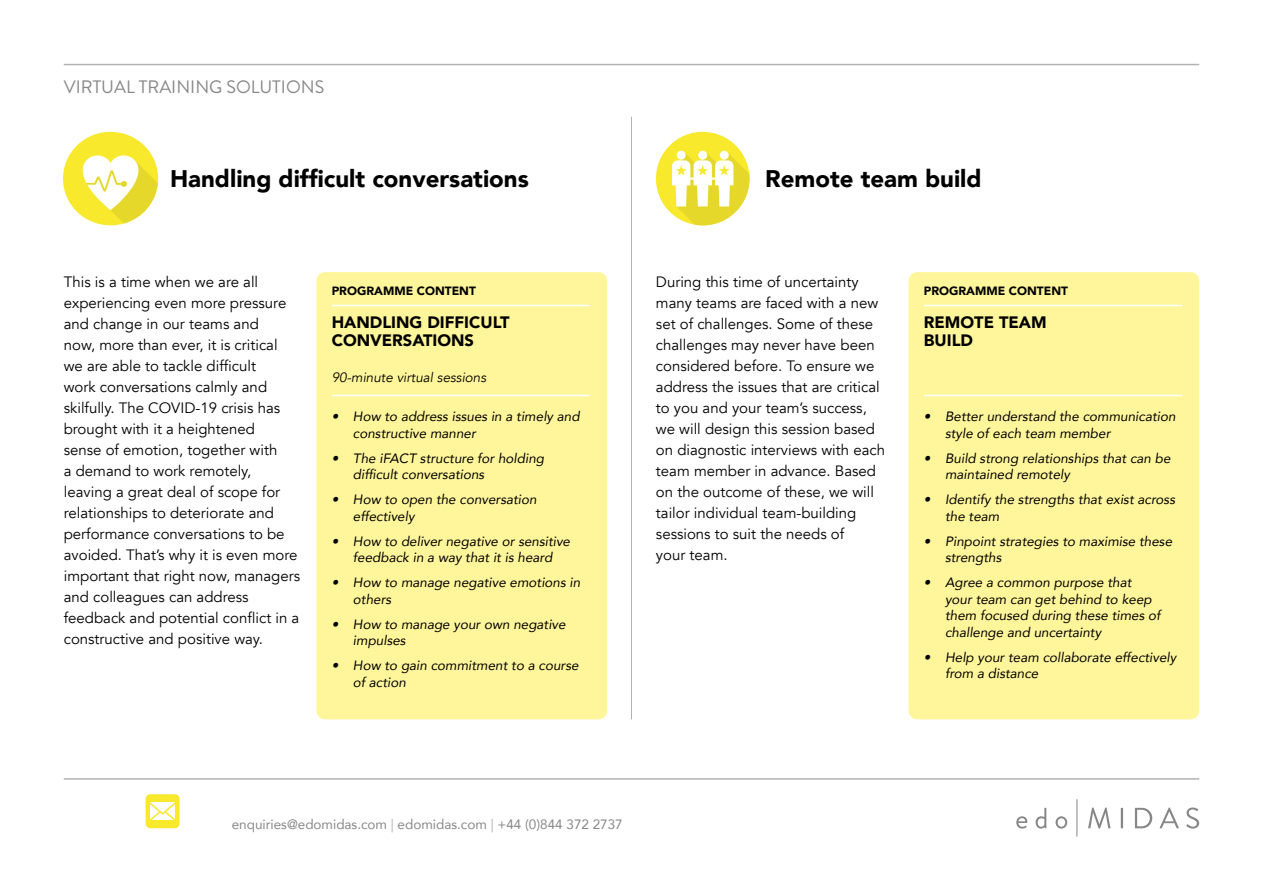
<style>
.page{position:relative;width:1263px;height:893px;background:#fff}
.page>*{position:absolute;margin:0;border:0;box-sizing:border-box;transform-origin:0 0}
.t1{font:900 24px "Avenir";color:#000}
.t2{font:18px "Brandon Grotesque";color:#878787}
.t3{font:900 16.5px/18px "Avenir";color:#000}
.t4{font:15px/21px "Avenir";color:#000}
.t5{font:italic 13.5px/16.5px "Avenir";color:#000}
.t6{font:13.5px "Avenir";color:#878787}
.t7{font:italic 13.5px "Avenir";color:#000}
.t8{font:900 12px "Avenir";color:#000}
.s1{color:#b3b2b2}
</style>
<div class="page">
<hr style="left:64px;top:64px;width:1135px;height:1px;background:#b3b2b2">
<hr style="left:64px;top:778px;width:1135px;height:2px;background:#b3b2b2">
<svg style="left:1016px;top:816px;width:11px;height:13px"></svg>
<svg style="left:1035px;top:808px;width:11px;height:21px"></svg>
<svg style="left:1055px;top:816px;width:12px;height:13px"></svg>
<svg style="left:1088px;top:807px;width:22px;height:22px"></svg>
<hr style="left:1121px;top:808px;width:2px;height:20px;background:#878787">
<svg style="left:1135px;top:808px;width:17px;height:20px"></svg>
<svg style="left:1159px;top:807px;width:20px;height:21px"></svg>
<svg style="left:1186px;top:807px;width:13px;height:22px"></svg>
<hr style="left:1076px;top:799px;width:2px;height:38px;background:#b3b2b2">
<div style="left:146px;top:794px;width:34px;height:34px;background:#f8e92d;border-radius:5px"></div>
<svg style="left:150px;top:802px;width:25px;height:18px"></svg>
<div style="left:316px;top:272px;width:291px;height:447px;background:#fff69b;border-radius:9px"></div>
<hr style="left:332px;top:395px;width:258px;height:1px;background:#fff">
<div style="left:909px;top:272px;width:290px;height:447px;background:#fff69b;border-radius:9px"></div>
<hr style="left:924px;top:395px;width:258px;height:1px;background:#fff">
<hr style="left:924px;top:305px;width:258px;height:1px;background:#fff">
<hr style="left:631px;top:117px;width:1px;height:602px;background:#b3b2b2">
<hr style="left:332px;top:305px;width:258px;height:1px;background:#fff">
<div style="left:63px;top:132px;width:95px;height:93px;background:#f8e92d;border-radius:50%"></div>
<svg style="left:83px;top:155px;width:75px;height:68px"></svg>
<div style="left:656px;top:132px;width:93px;height:93px;background:#f8e92d;border-radius:50%"></div>
<svg style="left:672px;top:152px;width:77px;height:73px"></svg>
<p class="t2" style="left:64px;top:75px;width:262px">VIRTUAL TRAINING SOLUTIONS</p>
<h1 class="t1" style="left:170px;top:158px;width:360px">Handling difficult conversations</h1>
<h1 class="t1" style="left:765px;top:158px;width:218px">Remote team build</h1>
<p class="t4" style="left:64px;top:272px;width:238px">This is a time when we are all experiencing even more pressure and change in our teams and<br>now, more than ever, it is critical we are able to tackle difficult<br>work conversations calmly and skilfully. The COVID-19 crisis has brought with it a heightened<br>sense of emotion, together with<br>a demand to work remotely, leaving a great deal of scope for relationships to deteriorate and performance conversations to be avoided. That’s why it is even more important that right now, managers and colleagues can address feedback and potential conflict in a constructive and positive way.</p>
<p class="t4" style="left:656px;top:272px;width:231px">During this time of uncertainty many teams are faced with a new set of challenges. Some of these challenges may never have been considered before. To ensure we address the issues that are critical to you and your team’s success, we will design this session based on diagnostic interviews with each team member in advance. Based on the outcome of these, we will tailor individual team-building sessions to suit the needs of<br>your team.</p>
<p class="t8" style="left:332px;top:280px;width:146px">PROGRAMME CONTENT</p>
<p class="t8" style="left:924px;top:280px;width:146px">PROGRAMME CONTENT</p>
<p class="t3" style="left:332px;top:313px;width:179px">HANDLING DIFFICULT<br>CONVERSATIONS</p>
<p class="t7" style="left:332px;top:370px;width:156px">90-minute virtual sessions</p>
<p class="t5" style="left:353px;top:408px;width:228px;text-indent:-21px">• How to address issues in a timely and constructive manner</p>
<p class="t5" style="left:353px;top:450px;width:193px;text-indent:-21px">• The iFACT structure for holding difficult conversations</p>
<p class="t5" style="left:353px;top:491px;width:185px;text-indent:-21px">• How to open the conversation effectively</p>
<p class="t5" style="left:332px;top:533px;width:240px;text-align:center">• How to deliver negative or sensitive feedback in a way that it is heard</p>
<p class="t5" style="left:353px;top:574px;width:229px;text-indent:-21px">• How to manage negative emotions in others</p>
<p class="t5" style="left:353px;top:616px;width:214px;text-indent:-21px">• How to manage your own negative impulses</p>
<p class="t5" style="left:353px;top:657px;width:227px;text-indent:-21px">• How to gain commitment to a course of action</p>
<p class="t3" style="left:924px;top:313px;width:124px">REMOTE TEAM<br>BUILD</p>
<p class="t5" style="left:945px;top:408px;width:232px;text-indent:-21px">• Better understand the communication style of each team member</p>
<p class="t5" style="left:945px;top:450px;width:227px;text-indent:-21px">• Build strong relationships that can be maintained remotely</p>
<p class="t5" style="left:945px;top:491px;width:231px;text-indent:-21px">• Identify the strengths that exist across the team</p>
<p class="t5" style="left:945px;top:533px;width:229px;text-indent:-21px">• Pinpoint strategies to maximise these strengths</p>
<p class="t5" style="left:945px;top:574px;width:217px;text-indent:-21px">• Agree a common purpose that your team can get behind to keep them focused during these times of challenge and uncertainty</p>
<p class="t5" style="left:945px;top:649px;width:233px;text-indent:-21px">• Help your team collaborate effectively from a distance</p>
<p class="t6" style="left:232px;top:813px;width:393px">enquiries@edomidas.com <span class="s1">|</span> edomidas.com <span class="s1">|</span> +44 (0)844 372 2737</p>
</div>
